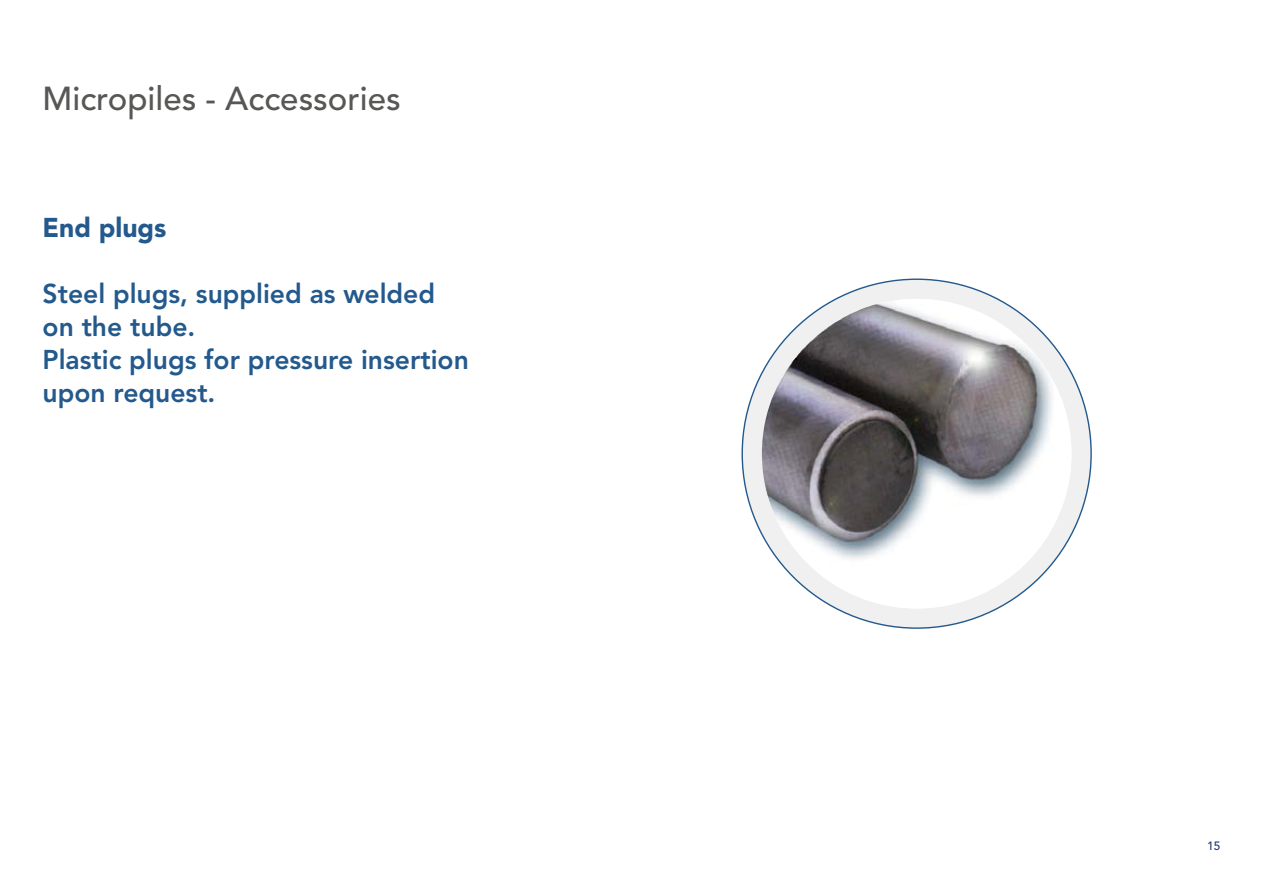
<style>
.page{position:relative;width:1263px;height:893px;background:#fff}
.page>*{position:absolute;margin:0;border:0;box-sizing:border-box;transform-origin:0 0}
.t1{font:500 33px "Avenir LT Std";color:#575756}
.t2{font:800 27px/33px "Avenir LT Std";color:#23598c}
.t3{font:900 27px "Avenir LT Std";color:#23598c}
.t4{font:500 12px "Avenir LT Std";color:#233b73}
</style>
<div class="page">
<div style="left:742px;top:279px;width:349px;height:349px;background:#f0f0f0;border-radius:50%"></div>
<img style="left:762px;top:299px;width:309px;height:309px;border-radius:155px">
<p class="t1" style="left:43px;top:79px;width:360px">Micropiles - Accessories</p>
<p class="t3" style="left:43px;top:212px;width:126px">End plugs</p>
<p class="t2" style="left:43px;top:277px;width:428px">Steel plugs, supplied as welded on the tube.<br>Plastic plugs for pressure insertion upon request.</p>
<p class="t4" style="left:1207px;top:839px;width:15px">15</p>
</div>
